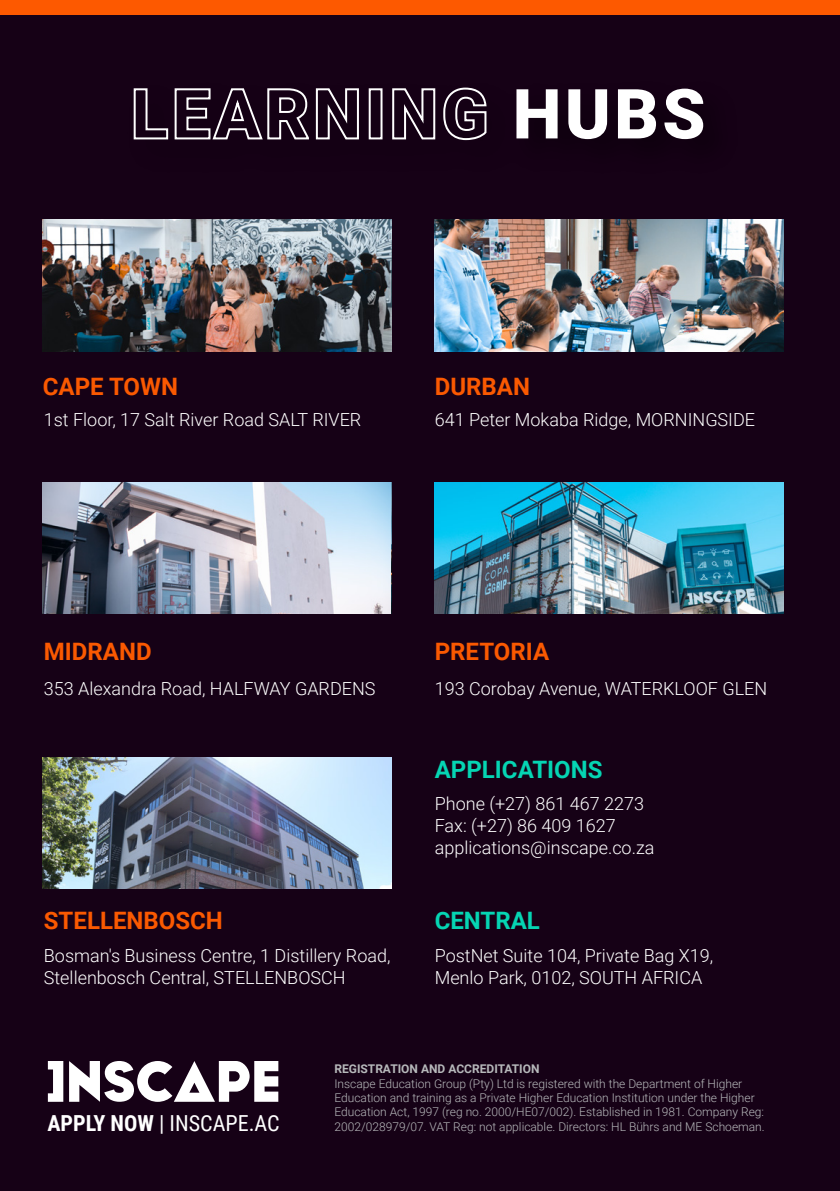
<style>
.page{position:relative;width:840px;height:1191px;background:#fff}
.page>*{position:absolute;margin:0;border:0;box-sizing:border-box;transform-origin:0 0}
.t1{font:900 69px "Roboto";color:#fff}
.t2{font:700 24px "Roboto";color:#fa5901}
.t3{font:700 24px "Roboto";color:#05d5b3}
.t4{font:22.2px "Roboto Condensed";color:#fff}
.t5{font:300 18px/21.6px "Roboto";color:#fff}
.t6{font:300 12px/14.4px "Roboto";color:#b7b9bb}
.t7{font:700 12px "Roboto";color:#b7b9bb}
.s1{font-weight:700}
</style>
<div class="page">
<div style="left:0;top:0;width:839px;height:1191px;background:#160116"></div>
<svg style="left:48px;top:1061px;width:15px;height:40px"></svg>
<svg style="left:69px;top:1061px;width:209px;height:40px"></svg>
<div style="left:0;top:0;width:839px;height:15px;background:#fd5900"></div>
<img style="left:43px;top:220px;width:348px;height:131px">
<img style="left:434px;top:220px;width:348px;height:131px">
<img style="left:43px;top:482px;width:347px;height:131px">
<img style="left:43px;top:757px;width:348px;height:131px">
<img style="left:434px;top:482px;width:348px;height:131px">
<svg style="left:133px;top:88px;width:226px;height:52px"></svg>
<div style="left:368px;top:88px;width:14px;height:51px;border:2px solid #fff"></div>
<svg style="left:392px;top:88px;width:44px;height:52px"></svg>
<svg style="left:443px;top:87px;width:44px;height:54px"></svg>
<h1 class="t1" style="left:512px;top:66px;width:194px">HUBS</h1>
<h2 class="t2" style="left:43px;top:369px;width:137px">CAPE TOWN</h2>
<p class="t5" style="left:44px;top:408px;width:319px">1st Floor, 17 Salt River Road SALT RIVER</p>
<h2 class="t2" style="left:434px;top:369px;width:97px">DURBAN</h2>
<p class="t5" style="left:434px;top:408px;width:322px">641 Peter Mokaba Ridge, MORNINGSIDE</p>
<h2 class="t2" style="left:44px;top:635px;width:109px">MIDRAND</h2>
<p class="t5" style="left:44px;top:677px;width:333px">353 Alexandra Road, HALFWAY GARDENS</p>
<h2 class="t2" style="left:44px;top:903px;width:180px">STELLENBOSCH</h2>
<p class="t5" style="left:44px;top:944px;width:348px">Bosman's Business Centre, 1 Distillery Road,<br>Stellenbosch Central, STELLENBOSCH</p>
<h2 class="t2" style="left:434px;top:635px;width:116px">PRETORIA</h2>
<p class="t5" style="left:434px;top:677px;width:334px">193 Corobay Avenue, WATERKLOOF GLEN</p>
<h2 class="t3" style="left:434px;top:752px;width:169px">APPLICATIONS</h2>
<p class="t5" style="left:434px;top:792px;width:221px">Phone (+27) 861 467 2273<br>Fax: (+27) 86 409 1627 applications@inscape.co.za</p>
<h2 class="t3" style="left:434px;top:903px;width:107px">CENTRAL</h2>
<p class="t5" style="left:434px;top:944px;width:280px">PostNet Suite 104, Private Bag X19,<br>Menlo Park, 0102, SOUTH AFRICA</p>
<p class="t4" style="left:47px;top:1107px;width:234px"><span class="s1">APPLY NOW</span> | INSCAPE.AC</p>
<p class="t7" style="left:334px;top:1060px;width:206px">REGISTRATION AND ACCREDITATION</p>
<p class="t6" style="left:334px;top:1075px;width:431px">Inscape Education Group (Pty) Ltd is registered with the Department of Higher Education and training as a Private Higher Education Institution under the Higher Education Act, 1997 (reg no. 2000/HE07/002). Established in 1981. Company Reg:<br>2002/028979/07. VAT Reg: not applicable. Directors: HL Bührs and ME Schoeman.</p>
</div>
